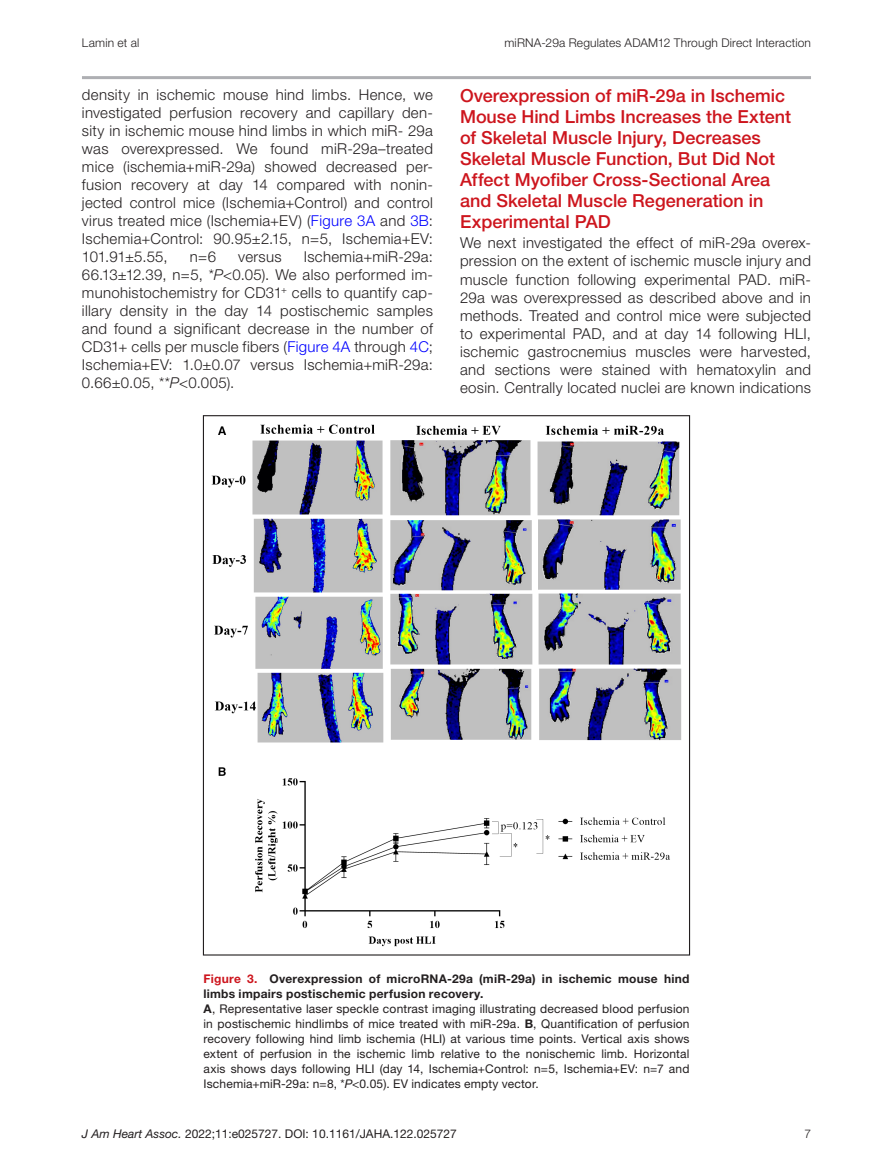
<style>
.page{position:relative;width:893px;height:1174px;background:#fff}
.page>*{position:absolute;margin:0;border:0;box-sizing:border-box;transform-origin:0 0}
.t1{font:500 18px/21px "Helvetica Neue LT Std";color:#cd151d}
.t2{font:300 15px/18px "Helvetica Neue LT Std";letter-spacing:.02em;color:#231f20;text-align:justify}
.t3{font:12px/15px "Helvetica Neue LT Std";letter-spacing:.01em;color:#231f20}
.t4{font:300 12px "Helvetica Neue LT Std";letter-spacing:.015em;color:#231f20}
.s1{color:#00f}
.s2{font-style:italic}
.s3{font-weight:700;color:#cd151d}
.s4{font-weight:700}
</style>
<div class="page">
<hr style="left:82px;top:76px;width:729px;height:3px;background:#aeafb3">
<img style="left:212px;top:424px;width:469px;height:522px">
<p class="t4" style="left:82px;top:35px;width:59px">Lamin et al</p>
<p class="t4" style="left:504px;top:35px;width:308px">miRNA-29a Regulates ADAM12 Through Direct Interaction</p>
<p class="t2" style="left:82px;top:85px;width:352px">density in ischemic mouse hind limbs. Hence, we investigated perfusion recovery and capillary den&shy;sity in ischemic mouse hind limbs in which miR- 29a was overexpressed. We found miR-29a–treated mice (ischemia+miR-29a) showed decreased per&shy;fusion recovery at day 14 compared with nonin&shy;jected control mice (Ischemia+Control) and control virus treated mice (Ischemia+EV) (<span class="s1">Figure 3A</span> and <span class="s1">3B</span>:<br>Ischemia+Control: 90.95±2.15, n=5, Ischemia+EV:<br>101.91±5.55,</p>
<p class="t2" style="left:82px;top:247px;width:353px;text-indent:222px">Ischemia+miR-29a:<br>66.13±12.39, n=5, *<span class="s2">P</span>&lt;0.05). We also performed im&shy;munohistochemistry for CD31<sup>+</sup> cells to quantify cap&shy;illary density in the day 14 postischemic samples and found a significant decrease in the number of CD31+ cells per muscle fibers (<span class="s1">Figure 4A</span> through <span class="s1">4C</span>; Ischemia+EV: 1.0±0.07 versus Ischemia+miR-29a:<br>0.66±0.05, **<span class="s2">P</span>&lt;0.005).</p>
<p class="t2" style="left:190px;top:247px;width:28px">n=6</p>
<p class="t2" style="left:238px;top:247px;width:45px">versus</p>
<p class="t1" style="left:460px;top:85px;width:333px">Overexpression of miR-29a in Ischemic Mouse Hind Limbs Increases the Extent of Skeletal Muscle Injury, Decreases Skeletal Muscle Function, But Did Not Affect Myofiber Cross-Sectional Area and Skeletal Muscle Regeneration in Experimental PAD</p>
<p class="t2" style="left:460px;top:234px;width:353px">We next investigated the effect of miR-29a overex&shy;pression on the extent of ischemic muscle injury and muscle function following experimental PAD. miR-29a was overexpressed as described above and in methods. Treated and control mice were subjected to experimental PAD, and at day 14 following HLI, ischemic gastrocnemius muscles were harvested, and sections were stained with hematoxylin and eosin. Centrally located nuclei are known indications</p>
<p class="t3" style="left:203px;top:971px;width:488px"><span class="s3">Figure 3.</span> <span class="s4">Overexpression of microRNA-29a (miR-29a) in ischemic mouse hind limbs impairs postischemic perfusion recovery.<br>A</span>, Representative laser speckle contrast imaging illustrating decreased blood perfusion in postischemic hindlimbs of mice treated with miR-29a. <span class="s4">B</span>, Quantification of perfusion recovery following hind limb ischemia (HLI) at various time points. Vertical axis shows extent of perfusion in the ischemic limb relative to the nonischemic limb. Horizontal axis shows days following HLI (day 14, Ischemia+Control: n=5, Ischemia+EV: n=7 and Ischemia+miR-29a: n=8, *<span class="s2">P</span>&lt;0.05). EV indicates empty vector.</p>
<p class="t3" style="left:82px;top:1126px;width:376px"><span class="s2">J Am Heart Assoc.</span> 2022;11:e025727. DOI: 10.1161/JAHA.122.025727</p>
<p class="t4" style="left:804px;top:1126px;width:8px">7</p>
</div>
